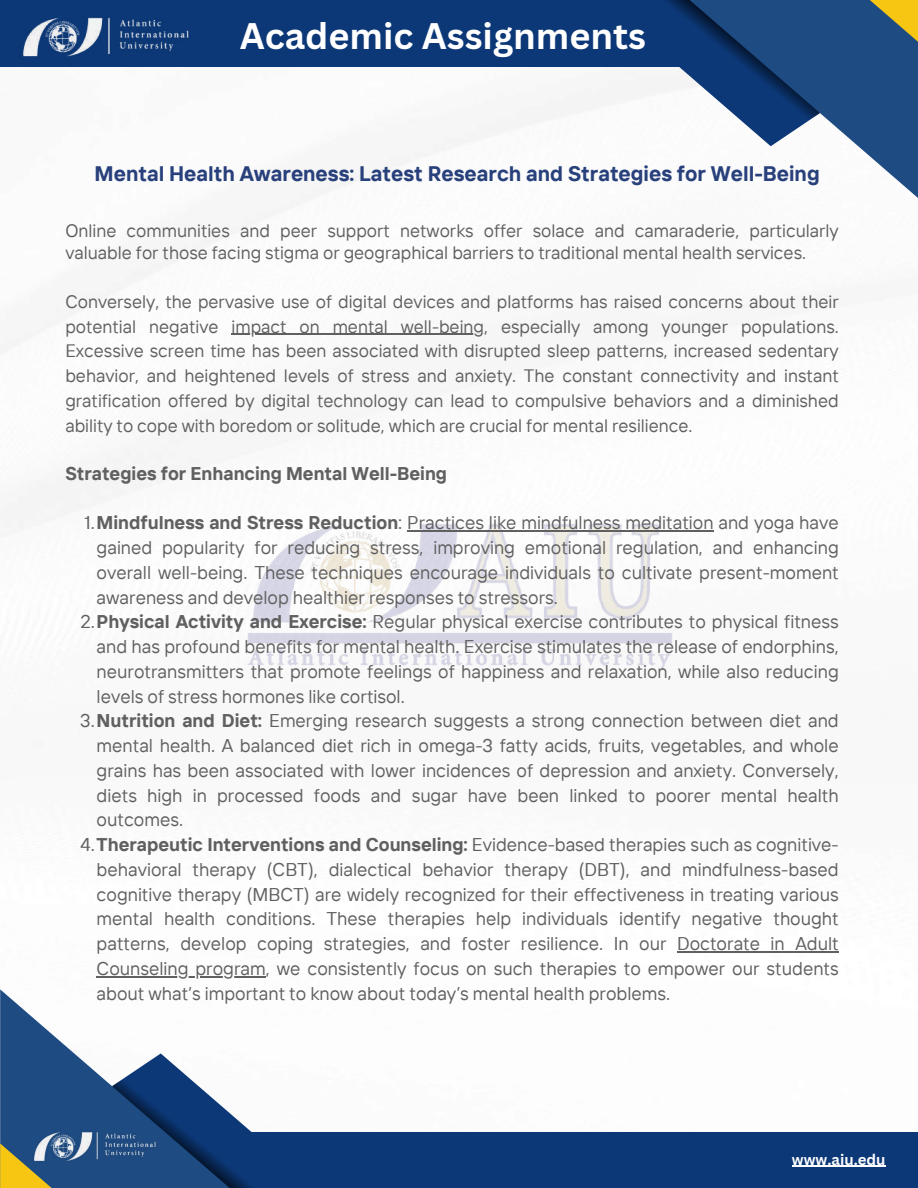
<style>
.page{position:relative;width:918px;height:1188px;background:#fff}
.page>*{position:absolute;margin:0;border:0;box-sizing:border-box;transform-origin:0 0}
.t1{font:700 36px "Canva Sans";color:#fff}
.t2{font:700 24px "Canva Sans";color:#fff}
.t3{font:700 21px "TT Interphases";color:#28407b}
.t4{font:18.45px "TT Interphases";color:#606060}
.t5{font:700 18.45px "TT Interphases";color:#606060}
.t6{font:18px/24.8px "TT Interphases";color:#606060}
.t7{font:700 15px "Canva Sans";color:#fff}
.s1{font-weight:700}
</style>
<div class="page">
<img style="left:0;top:66px;width:895px;height:912px">
<img style="left:240px;top:518px;width:439px;height:151px">
<div style="left:0;top:0;width:699px;height:66px;background:#0c3877"></div>
<svg style="left:648px;top:0;width:270px;height:211px"></svg>
<svg style="left:828px;top:0;width:90px;height:55px;background:#4a646b"></svg>
<svg style="left:560px;top:0;width:260px;height:146px"></svg>
<img style="left:20px;top:17px;width:172px;height:50px">
<div style="left:175px;top:1132px;width:743px;height:56px;background:#0c3877"></div>
<svg style="left:0;top:989px;width:112px;height:199px;fill:#1e4b82"></svg>
<svg style="left:0;top:1143px;width:104px;height:45px;background:#757c55"></svg>
<svg style="left:112px;top:1053px;width:140px;height:135px"></svg>
<img style="left:31px;top:1124px;width:127px;height:44px">
<hr style="left:792px;top:1166px;width:94px;height:1px;background:#fff">
<hr style="left:232px;top:334px;width:252px;height:1px;background:#606060">
<hr style="left:407px;top:531px;width:307px;height:1px;background:#606060">
<hr style="left:677px;top:951px;width:162px;height:1px;background:#606060">
<hr style="left:97px;top:976px;width:169px;height:1px;background:#606060">
<h2 class="t2" style="left:331px;top:8px;width:296px">AIU Student Publications</h2>
<h1 class="t1" style="left:240px;top:10px;width:408px">Academic Assignments</h1>
<p class="t3" style="left:95px;top:160px;width:727px">Mental Health Awareness: Latest Research and Strategies for Well-Being</p>
<p class="t6" style="left:65px;top:219px;width:775px;line-height:22.5px">Online communities and peer support networks offer solace and camaraderie, particularly valuable for those facing stigma or geographical barriers to traditional mental health services.</p>
<p class="t6" style="left:65px;top:289px;width:775px;text-align:justify">Conversely, the pervasive use of digital devices and platforms has raised concerns about their potential negative impact on mental well-being, especially among younger populations.<br>Excessive screen time has been associated with disrupted sleep patterns, increased sedentary behavior, and heightened levels of stress and anxiety. The constant connectivity and instant gratification offered by digital technology can lead to compulsive behaviors and a diminished ability to cope with boredom or solitude, which are crucial for mental resilience.</p>
<p class="t5" style="left:65px;top:462px;width:383px">Strategies for Enhancing Mental Well-Being</p>
<p class="t4" style="left:85px;top:511px;width:756px">1.<span class="s1">Mindfulness and Stress Reduction</span>: Practices like mindfulness meditation and yoga have</p>
<p class="t4" style="left:97px;top:536px;width:744px">gained popularity for reducing stress, improving emotional regulation, and enhancing</p>
<p class="t4" style="left:97px;top:561px;width:744px">overall well-being. These techniques encourage individuals to cultivate present-moment</p>
<p class="t4" style="left:97px;top:585px;width:463px">awareness and develop healthier responses to stressors.</p>
<p class="t4" style="left:80px;top:610px;width:760px">2.<span class="s1">Physical Activity and Exercise:</span> Regular physical exercise contributes to physical fitness</p>
<p class="t4" style="left:97px;top:635px;width:744px">and has profound benefits for mental health. Exercise stimulates the release of endorphins,</p>
<p class="t4" style="left:97px;top:660px;width:744px">neurotransmitters that promote feelings of happiness and relaxation, while also reducing</p>
<p class="t4" style="left:97px;top:684px;width:310px">levels of stress hormones like cortisol.</p>
<p class="t4" style="left:80px;top:709px;width:760px">3.<span class="s1">Nutrition and Diet:</span> Emerging research suggests a strong connection between diet and</p>
<p class="t4" style="left:97px;top:734px;width:744px">mental health. A balanced diet rich in omega-3 fatty acids, fruits, vegetables, and whole</p>
<p class="t4" style="left:97px;top:759px;width:744px">grains has been associated with lower incidences of depression and anxiety. Conversely,</p>
<p class="t4" style="left:97px;top:783px;width:744px">diets high in processed foods and sugar have been linked to poorer mental health</p>
<p class="t4" style="left:97px;top:808px;width:88px">outcomes.</p>
<p class="t4" style="left:81px;top:833px;width:760px">4.<span class="s1">Therapeutic Interventions and Counseling:</span> Evidence-based therapies such as cognitive-</p>
<p class="t4" style="left:97px;top:858px;width:744px">behavioral therapy (CBT), dialectical behavior therapy (DBT), and mindfulness-based</p>
<p class="t4" style="left:97px;top:882px;width:744px">cognitive therapy (MBCT) are widely recognized for their effectiveness in treating various</p>
<p class="t4" style="left:97px;top:907px;width:744px">mental health conditions. These therapies help individuals identify negative thought</p>
<p class="t4" style="left:97px;top:932px;width:744px">patterns, develop coping strategies, and foster resilience. In our Doctorate in Adult</p>
<p class="t4" style="left:97px;top:957px;width:744px">Counseling program, we consistently focus on such therapies to empower our students</p>
<p class="t4" style="left:97px;top:981px;width:575px">about what’s important to know about today’s mental health problems.</p>
<p class="t7" style="left:792px;top:1149px;width:95px">www.aiu.edu</p>
</div>
